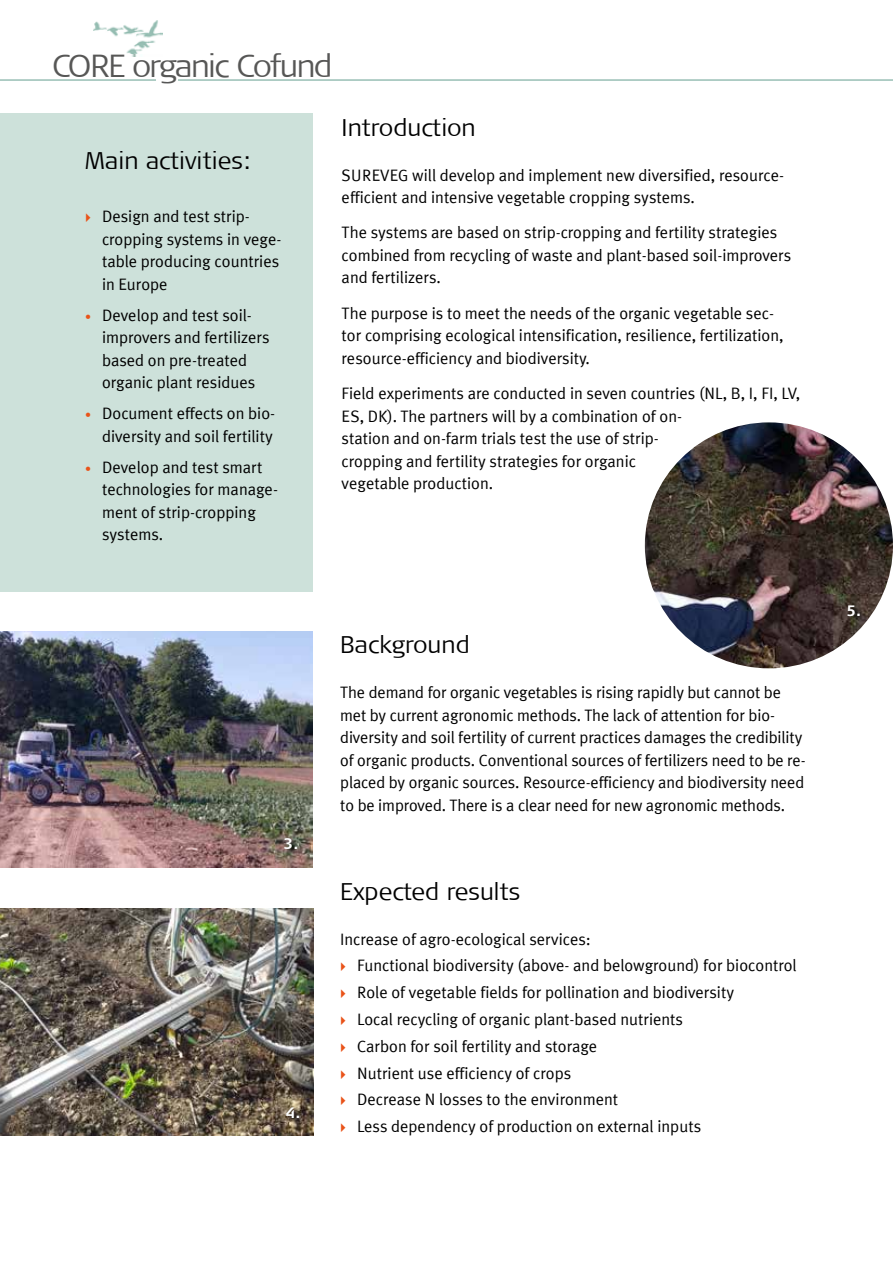
<style>
.page{position:relative;width:893px;height:1263px;background:#fff}
.page>*{position:absolute;margin:0;border:0;box-sizing:border-box;transform-origin:0 0}
.t1{font:300 31.8px "Signa Column";letter-spacing:-.05em;color:#575756}
.t2{font:300 24px "Signa Column";color:#000}
.t3{font:16.5px/22.5px "Meta Plus";color:#000}
.t4{font:700 15px "Signa Column";color:#fff}
.s1{font-size:12px;color:#e95319}
</style>
<div class="page">
<img style="left:93px;top:20px;width:69px;height:36px">
<hr style="left:178px;top:79px;width:715px;height:2px;background:#98bfb4">
<hr style="left:0;top:79px;width:156px;height:2px;background:#98bfb4">
<div style="left:0;top:114px;width:313px;height:478px;background:#cde1da"></div>
<img style="left:645px;top:422px;width:248px;height:246px">
<img style="left:0;top:908px;width:313px;height:227px">
<img style="left:0;top:631px;width:313px;height:236px">
<svg style="left:284px;top:837px;width:21px;height:20px"></svg>
<svg style="left:285px;top:1105px;width:22px;height:20px"></svg>
<svg style="left:847px;top:604px;width:20px;height:20px"></svg>
<h1 class="t1" style="left:52px;top:48px;width:282px">CORE organic Cofund</h1>
<h2 class="t2" style="left:85px;top:147px;width:167px">Main activities:</h2>
<p class="t3" style="left:102px;top:205px;width:181px">Design and test strip&shy;cropping systems in vege&shy;table producing countries in Europe</p>
<p class="t3" style="left:102px;top:303px;width:169px;text-indent:-17px"><span class="s1">•</span> Develop and test soil&shy;improvers and fertilizers based on pre-treated organic plant residues</p>
<p class="t3" style="left:85px;top:402px;width:192px;text-align:right"><span class="s1">•</span> Document effects on bio&shy;diversity and soil fertility</p>
<p class="t3" style="left:102px;top:455px;width:177px;text-indent:-17px"><span class="s1">•</span> Develop and test smart technologies for manage&shy;ment of strip-cropping systems.</p>
<h2 class="t2" style="left:342px;top:114px;width:136px">Introduction</h2>
<p class="t3" style="left:342px;top:164px;width:444px">SUREVEG will develop and implement new diversified, resource&shy;efficient and intensive vegetable cropping systems.</p>
<p class="t3" style="left:342px;top:221px;width:451px">The systems are based on strip-cropping and fertility strategies combined from recycling of waste and plant-based soil-improvers and fertilizers.</p>
<p class="t3" style="left:342px;top:302px;width:443px">The purpose is to meet the needs of the organic vegetable sec&shy;tor comprising ecological intensification, resilience, fertilization, resource-efficiency and biodiversity.</p>
<p class="t3" style="left:342px;top:382px;width:460px">Field experiments are conducted in seven countries (NL, B, I, FI, LV, ES, DK). The partners will by a combination of on-<br>station and on-farm trials test the use of strip-<br>cropping and fertility strategies for organic<br>vegetable production.</p>
<p class="t4" style="left:284px;top:835px;width:16px">3.</p>
<p class="t4" style="left:286px;top:1103px;width:16px">4.</p>
<h2 class="t2" style="left:340px;top:631px;width:131px">Background</h2>
<p class="t3" style="left:340px;top:681px;width:467px">The demand for organic vegetables is rising rapidly but cannot be met by current agronomic methods. The lack of attention for bio&shy;diversity and soil fertility of current practices damages the credibility of organic products. Conventional sources of fertilizers need to be re&shy;placed by organic sources. Resource-efficiency and biodiversity need to be improved. There is a clear need for new agronomic methods.</p>
<h2 class="t2" style="left:340px;top:878px;width:182px">Expected results</h2>
<p class="t3" style="left:357px;top:925px;width:441px;line-height:26.7px;text-indent:-17px">Increase of agro-ecological services:<br>Functional biodiversity (above- and belowground) for biocontrol Role of vegetable fields for pollination and biodiversity<br>Local recycling of organic plant-based nutrients<br>Carbon for soil fertility and storage<br>Nutrient use efficiency of crops<br>Decrease N losses to the environment<br>Less dependency of production on external inputs</p>
<p class="t4" style="left:846px;top:602px;width:16px">5.</p>
</div>
